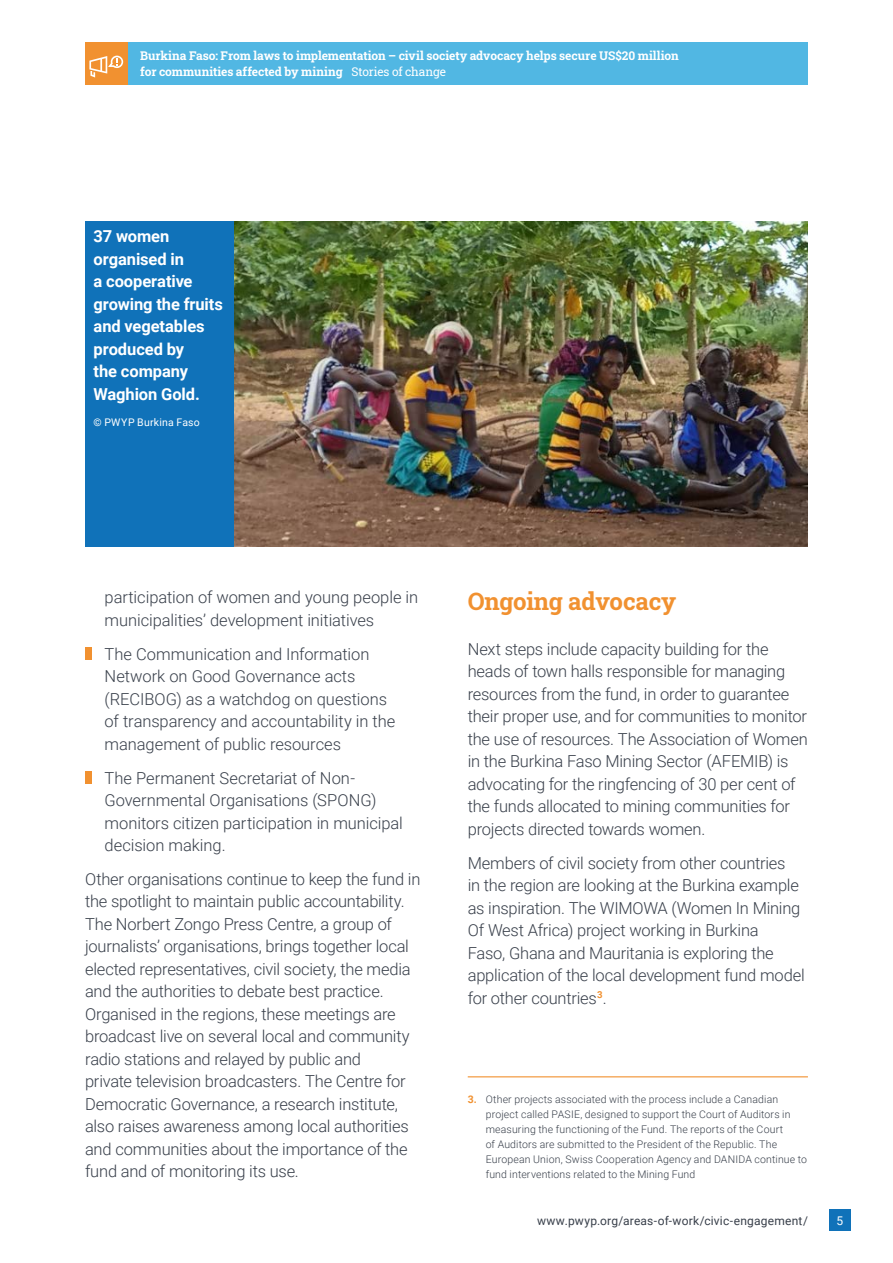
<style>
.page{position:relative;width:893px;height:1263px;background:#fff}
.page>*{position:absolute;margin:0;border:0;box-sizing:border-box;transform-origin:0 0}
.t1{font:700 24px "Roboto Slab";letter-spacing:-.01em;color:#f19130}
.t2{font:300 16.5px/22.5px "Roboto";letter-spacing:-.01em;color:#383f4a}
.t3{font:700 16.5px/22.5px "Roboto";letter-spacing:-.005em;color:#fff}
.t4{font:700 12px/15.8px "Roboto Slab";letter-spacing:-.005em;color:#fff}
.t5{font:12px "Roboto";letter-spacing:.015em;color:#383f4a}
.t6{font:12px "Roboto";color:#fff}
.t7{font:300 10.5px/15px "Roboto";letter-spacing:.015em;color:#383f4a}
.t8{font:10.5px "Roboto";letter-spacing:.025em;color:#fff}
.s1{font-weight:400}
.s2{font-weight:700;color:#f19130}
</style>
<div class="page">
<div style="left:829px;top:1210px;width:21px;height:21px;background:#1072b9"></div>
<div style="left:128px;top:43px;width:680px;height:42px;background:#51b7e3"></div>
<div style="left:85px;top:43px;width:43px;height:42px;background:#f19130"></div>
<svg style="left:89px;top:56px;width:34px;height:22px"></svg>
<div style="left:85px;top:647px;width:7px;height:13px;background:#f19130"></div>
<div style="left:85px;top:771px;width:7px;height:12px;background:#f19130"></div>
<img style="left:234px;top:221px;width:574px;height:325px">
<div style="left:85px;top:221px;width:149px;height:325px;background:#1072b9"></div>
<hr style="left:468px;top:1076px;width:340px;height:1px;background:#f19130">
<p class="t4" style="left:140px;top:48px;width:540px">Burkina Faso: From laws to implementation – civil society advocacy helps secure US$20 million for communities affected by mining <span class="s1">Stories of change</span></p>
<p class="t3" style="left:94px;top:224px;width:131px">37 women organised in<br>a cooperative growing the fruits and vegetables produced by<br>the company<br>Waghion Gold.</p>
<p class="t8" style="left:94px;top:415px;width:108px">© PWYP Burkina Faso</p>
<p class="t2" style="left:105px;top:586px;width:315px">participation of women and young people in municipalities’ development initiatives</p>
<p class="t2" style="left:105px;top:642px;width:292px">The Communication and Information Network on Good Governance acts (RECIBOG) as a watchdog on questions of transparency and accountability in the management of public resources</p>
<p class="t2" style="left:105px;top:766px;width:300px">The Permanent Secretariat of Non-Governmental Organisations (SPONG) monitors citizen participation in municipal decision making.</p>
<p class="t2" style="left:85px;top:867px;width:337px">Other organisations continue to keep the fund in the spotlight to maintain public accountability.<br>The Norbert Zongo Press Centre, a group of journalists’ organisations, brings together local elected representatives, civil society, the media and the authorities to debate best practice.<br>Organised in the regions, these meetings are broadcast live on several local and community radio stations and relayed by public and<br>private television broadcasters. The Centre for Democratic Governance, a research institute, also raises awareness among local authorities and communities about the importance of the fund and of monitoring its use.</p>
<h1 class="t1" style="left:468px;top:585px;width:210px">Ongoing advocacy</h1>
<p class="t2" style="left:468px;top:637px;width:342px">Next steps include capacity building for the heads of town halls responsible for managing resources from the fund, in order to guarantee their proper use, and for communities to monitor the use of resources. The Association of Women in the Burkina Faso Mining Sector (AFEMIB) is advocating for the ringfencing of 30 per cent of the funds allocated to mining communities for projects directed towards women.</p>
<p class="t2" style="left:468px;top:851px;width:338px">Members of civil society from other countries<br>in the region are looking at the Burkina example as inspiration. The WIMOWA (Women In Mining Of West Africa) project working in Burkina<br>Faso, Ghana and Mauritania is exploring the application of the local development fund model for other countries<sup>3</sup>.</p>
<p class="t7" style="left:486px;top:1091px;width:323px;text-indent:-18px"><span class="s2">3.</span> Other projects associated with the process include a Canadian project called PASIE, designed to support the Court of Auditors in measuring the functioning of the Fund. The reports of the Court<br>of Auditors are submitted to the President of the Republic. The European Union, Swiss Cooperation Agency and DANIDA continue to fund interventions related to the Mining Fund</p>
<p class="t5" style="left:537px;top:1212px;width:272px">www.pwyp.org/areas-of-work/civic-engagement/</p>
<p class="t6" style="left:836px;top:1212px;width:8px">5</p>
</div>
